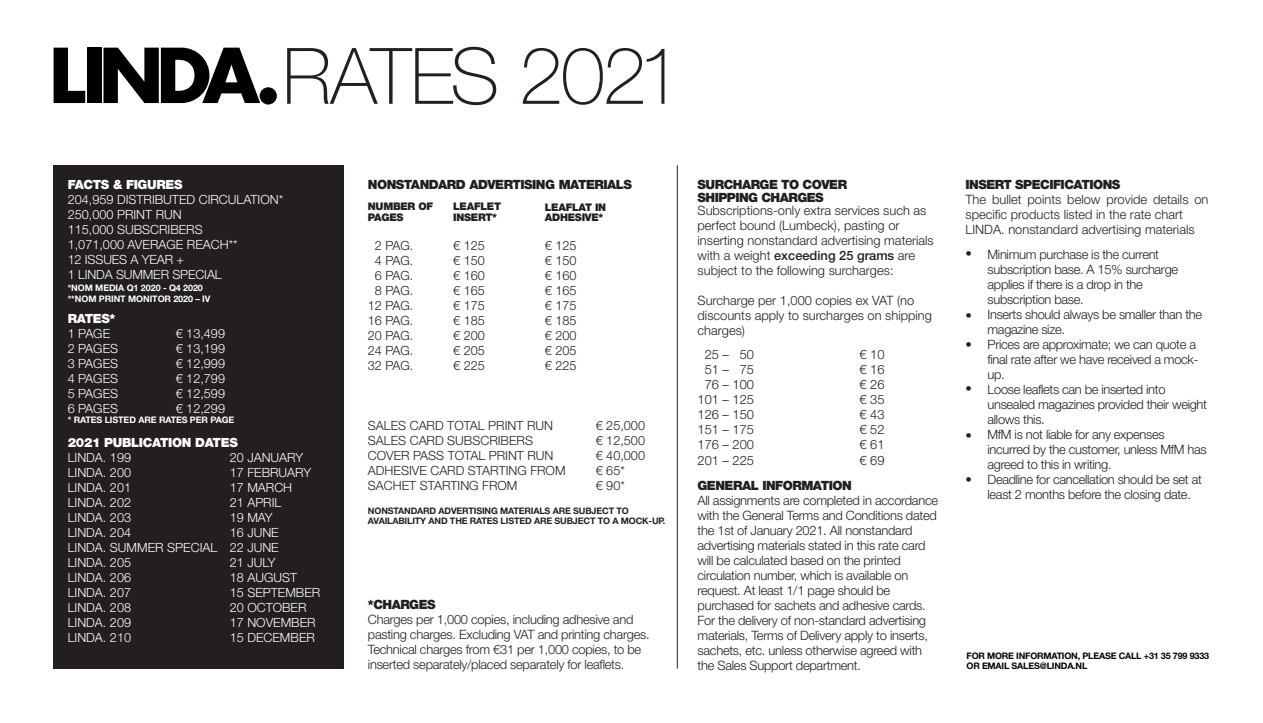
<style>
.page{position:relative;width:1263px;height:723px;background:#fff}
.page>*{position:absolute;margin:0;border:0;box-sizing:border-box;transform-origin:0 0}
.t1{font:100 78px "Helvetica Neue LT";letter-spacing:-.03em;color:#231f20}
.t2{font:300 12.9px/15px "Helvetica Neue LT";letter-spacing:-.02em;color:#231f20}
.t3{font:300 12.9px/15px "Helvetica Neue LT";color:#231f20}
.t4{font:900 12.75px/12.6px "Helvetica Neue LT";letter-spacing:-.04em;color:#231f20}
.t5{font:300 12.6px/15px "Helvetica Neue LT";color:#fff}
.t6{font:300 12.6px/15px "Helvetica Neue LT";color:#231f20}
.t7{font:900 12.6px "Helvetica Neue LT";letter-spacing:-.025em;color:#fff}
.t8{font:900 10.5px/10.6px "Helvetica Neue LT";letter-spacing:-.025em;color:#231f20}
.t9{font:700 9px/10.5px "Helvetica Neue LT";letter-spacing:-.015em;color:#231f20}
.t10{font:700 9px/10.5px "Helvetica Neue LT";letter-spacing:-.01em;color:#fff}
.t11{font:700 9px/10.5px "Helvetica Neue LT";letter-spacing:-.02em;color:#000}
.s1{font-size:79.5px}
.s2{font-weight:500}
</style>
<div class="page">
<div style="left:54px;top:165px;width:290px;height:503px;background:#231f20"></div>
<svg style="left:88px;top:47px;width:14px;height:56px"></svg>
<svg style="left:53px;top:47px;width:32px;height:57px"></svg>
<div style="left:87px;top:48px;width:14px;height:55px;background:#000"></div>
<svg style="left:103px;top:47px;width:174px;height:58px"></svg>
<div style="left:260px;top:87px;width:17px;height:17px;background:#000;border-radius:50%"></div>
<hr style="left:677px;top:165px;width:1px;height:503px;background:#231f20">
<h1 class="t1" style="left:282px;top:48px;width:402px">RATES <span class="s1">2021</span></h1>
<p class="t7" style="left:68px;top:180px;width:116px">FACTS &amp; FIGURES</p>
<p class="t5" style="left:68px;top:194px;width:217px">204,959 DISTRIBUTED CIRCULATION*<br>250,000 PRINT RUN<br>115,000 SUBSCRIBERS<br>1,071,000 AVERAGE REACH**<br>12 ISSUES A YEAR +<br>1 LINDA SUMMER SPECIAL</p>
<p class="t10" style="left:68px;top:284px;width:144px">*NOM MEDIA Q1 2020 - Q4 2020 **NOM PRINT MONITOR 2020 – IV</p>
<p class="t7" style="left:68px;top:313px;width:49px">RATES*</p>
<p class="t5" style="left:68px;top:327px;width:44px">1 PAGE</p>
<p class="t5" style="left:176px;top:327px;width:51px">€ 13,499</p>
<p class="t5" style="left:68px;top:342px;width:52px">2 PAGES</p>
<p class="t5" style="left:176px;top:342px;width:51px">€ 13,199</p>
<p class="t5" style="left:68px;top:357px;width:52px">3 PAGES</p>
<p class="t5" style="left:176px;top:357px;width:51px">€ 12,999</p>
<p class="t5" style="left:68px;top:372px;width:52px">4 PAGES</p>
<p class="t5" style="left:176px;top:372px;width:51px">€ 12,799</p>
<p class="t5" style="left:68px;top:387px;width:52px">5 PAGES</p>
<p class="t5" style="left:176px;top:387px;width:51px">€ 12,599</p>
<p class="t5" style="left:68px;top:402px;width:52px">6 PAGES</p>
<p class="t5" style="left:176px;top:402px;width:51px">€ 12,299</p>
<p class="t10" style="left:68px;top:416px;width:168px">* RATES LISTED ARE RATES PER PAGE</p>
<p class="t7" style="left:68px;top:438px;width:172px">2021 PUBLICATION DATES</p>
<p class="t5" style="left:68px;top:452px;width:65px">LINDA. 199</p>
<p class="t5" style="left:230px;top:452px;width:75px">20 JANUARY</p>
<p class="t5" style="left:68px;top:467px;width:65px">LINDA. 200</p>
<p class="t5" style="left:230px;top:467px;width:83px">17 FEBRUARY</p>
<p class="t5" style="left:68px;top:482px;width:65px">LINDA. 201</p>
<p class="t5" style="left:230px;top:482px;width:64px">17 MARCH</p>
<p class="t5" style="left:68px;top:497px;width:65px">LINDA. 202</p>
<p class="t5" style="left:230px;top:497px;width:53px">21 APRIL</p>
<p class="t5" style="left:68px;top:512px;width:65px">LINDA. 203</p>
<p class="t5" style="left:230px;top:512px;width:44px">19 MAY</p>
<p class="t5" style="left:68px;top:527px;width:65px">LINDA. 204</p>
<p class="t5" style="left:68px;top:527px;width:213px;text-align:justify;text-indent:162px">16 JUNE LINDA. SUMMER SPECIAL 22 JUNE LINDA. 205</p>
<p class="t5" style="left:230px;top:557px;width:47px">21 JULY</p>
<p class="t5" style="left:68px;top:572px;width:65px">LINDA. 206</p>
<p class="t5" style="left:230px;top:572px;width:69px">18 AUGUST</p>
<p class="t5" style="left:68px;top:587px;width:65px">LINDA. 207</p>
<p class="t5" style="left:230px;top:587px;width:92px">15 SEPTEMBER</p>
<p class="t5" style="left:68px;top:602px;width:65px">LINDA. 208</p>
<p class="t5" style="left:230px;top:602px;width:78px">20 OCTOBER</p>
<p class="t5" style="left:68px;top:617px;width:65px">LINDA. 209</p>
<p class="t5" style="left:230px;top:617px;width:87px">17 NOVEMBER</p>
<p class="t5" style="left:68px;top:632px;width:65px">LINDA. 210</p>
<p class="t5" style="left:230px;top:632px;width:87px">15 DECEMBER</p>
<p class="t4" style="left:368px;top:180px;width:265px">NONSTANDARD ADVERTISING MATERIALS</p>
<p class="t8" style="left:368px;top:201px;width:67px;line-height:11.4px">NUMBER OF<br>PAGES</p>
<p class="t6" style="left:368px;top:239px;width:47px;text-align:center">2 PAG.<br>4 PAG.<br>6 PAG.<br>8 PAG.<br>12 PAG.<br>16 PAG.<br>20 PAG.<br>24 PAG.<br>32 PAG.</p>
<p class="t8" style="left:453px;top:203px;width:49px">LEAFLET<br>INSERT*</p>
<p class="t6" style="left:453px;top:239px;width:33px;text-align:justify">€ 125 € 150 € 160 € 165 € 175 € 185 € 200 € 205 € 225</p>
<p class="t8" style="left:545px;top:203px;width:63px">LEAFLAT IN<br>ADHESIVE*</p>
<p class="t6" style="left:545px;top:240px;width:33px;text-align:justify">€ 125 € 150 € 160 € 165 € 175 € 185 € 200 € 205 € 225</p>
<p class="t6" style="left:368px;top:419px;width:199px">SALES CARD TOTAL PRINT RUN<br>SALES CARD SUBSCRIBERS<br>COVER PASS TOTAL PRINT RUN<br>ADHESIVE CARD STARTING FROM<br>SACHET STARTING FROM</p>
<p class="t9" style="left:368px;top:506px;width:299px">NONSTANDARD ADVERTISING MATERIALS ARE SUBJECT TO<br>AVAILABILITY AND THE RATES LISTED ARE SUBJECT TO A MOCK-UP.</p>
<p class="t6" style="left:596px;top:419px;width:51px">€ 25,000 € 12,500 € 40,000 € 65*<br>€ 90*</p>
<p class="t4" style="left:368px;top:599px;width:69px">*CHARGES</p>
<p class="t2" style="left:368px;top:613px;width:283px">Charges per 1,000 copies, including adhesive and pasting charges. Excluding VAT and printing charges.<br>Technical charges from €31 per 1,000 copies, to be inserted separately/placed separately for leaflets.</p>
<p class="t4" style="left:697px;top:180px;width:151px">SURCHARGE TO COVER<br>SHIPPING CHARGES</p>
<p class="t3" style="left:697px;top:205px;width:238px">Subscriptions-only extra services such as perfect bound (Lumbeck), pasting or inserting nonstandard advertising materials with a weight <span class="s2">exceeding 25 grams</span> are subject to the following surcharges:</p>
<p class="t3" style="left:697px;top:295px;width:236px">Surcharge per 1,000 copies ex VAT (no discounts apply to surcharges on shipping charges)</p>
<p class="t2" style="left:705px;top:349px;width:51px">25 – 50</p>
<p class="t2" style="left:859px;top:349px;width:27px">€ 10</p>
<p class="t2" style="left:705px;top:364px;width:51px">51 – 75</p>
<p class="t2" style="left:859px;top:364px;width:27px">€ 16</p>
<p class="t2" style="left:705px;top:379px;width:51px">76 – 100</p>
<p class="t2" style="left:859px;top:379px;width:27px">€ 26</p>
<p class="t2" style="left:697px;top:394px;width:58px">101 – 125</p>
<p class="t2" style="left:859px;top:394px;width:27px">€ 35</p>
<p class="t2" style="left:697px;top:409px;width:58px">126 – 150</p>
<p class="t2" style="left:859px;top:409px;width:27px">€ 43</p>
<p class="t2" style="left:697px;top:424px;width:58px">151 – 175</p>
<p class="t2" style="left:859px;top:424px;width:27px">€ 52</p>
<p class="t2" style="left:697px;top:439px;width:58px">176 – 200</p>
<p class="t2" style="left:859px;top:439px;width:27px">€ 61</p>
<p class="t2" style="left:697px;top:454px;width:58px">201 – 225</p>
<p class="t2" style="left:859px;top:454px;width:27px">€ 69</p>
<p class="t4" style="left:697px;top:480px;width:156px">GENERAL INFORMATION</p>
<p class="t2" style="left:697px;top:494px;width:242px">All assignments are completed in accordance with the General Terms and Conditions dated the 1st of January 2021. All nonstandard advertising materials stated in this rate card will be calculated based on the printed circulation number, which is available on request. At least 1/1 page should be purchased for sachets and adhesive cards.<br>For the delivery of non-standard advertising materials, Terms of Delivery apply to inserts, sachets, etc. unless otherwise agreed with the Sales Support department.</p>
<p class="t4" style="left:965px;top:179px;width:156px">INSERT SPECIFICATIONS</p>
<p class="t3" style="left:965px;top:193px;width:245px">The bullet points below provide details on specific products listed in the rate chart<br>LINDA. nonstandard advertising materials</p>
<p class="t2" style="left:965px;top:248px;width:8px">•</p>
<p class="t2" style="left:987px;top:248px;width:221px">Minimum purchase is the current subscription base. A 15% surcharge applies if there is a drop in the subscription base.<br>Inserts should always be smaller than the magazine size.<br>Prices are approximate; we can quote a final rate after we have received a mock&shy;up.<br>Loose leaflets can be inserted into unsealed magazines provided their weight allows this.<br>MfM is not liable for any expenses incurred by the customer, unless MfM has agreed to this in writing.<br>Deadline for cancellation should be set at least 2 months before the closing date.</p>
<p class="t2" style="left:965px;top:310px;width:8px">•</p>
<p class="t2" style="left:965px;top:338px;width:8px">•</p>
<p class="t2" style="left:965px;top:383px;width:8px">•</p>
<p class="t2" style="left:965px;top:430px;width:8px">•</p>
<p class="t2" style="left:965px;top:473px;width:8px">•</p>
<p class="t11" style="left:966px;top:651px;width:244px">FOR MORE INFORMATION, PLEASE CALL +31 35 799 9333<br>OR EMAIL SALES@LINDA.NL</p>
</div>
